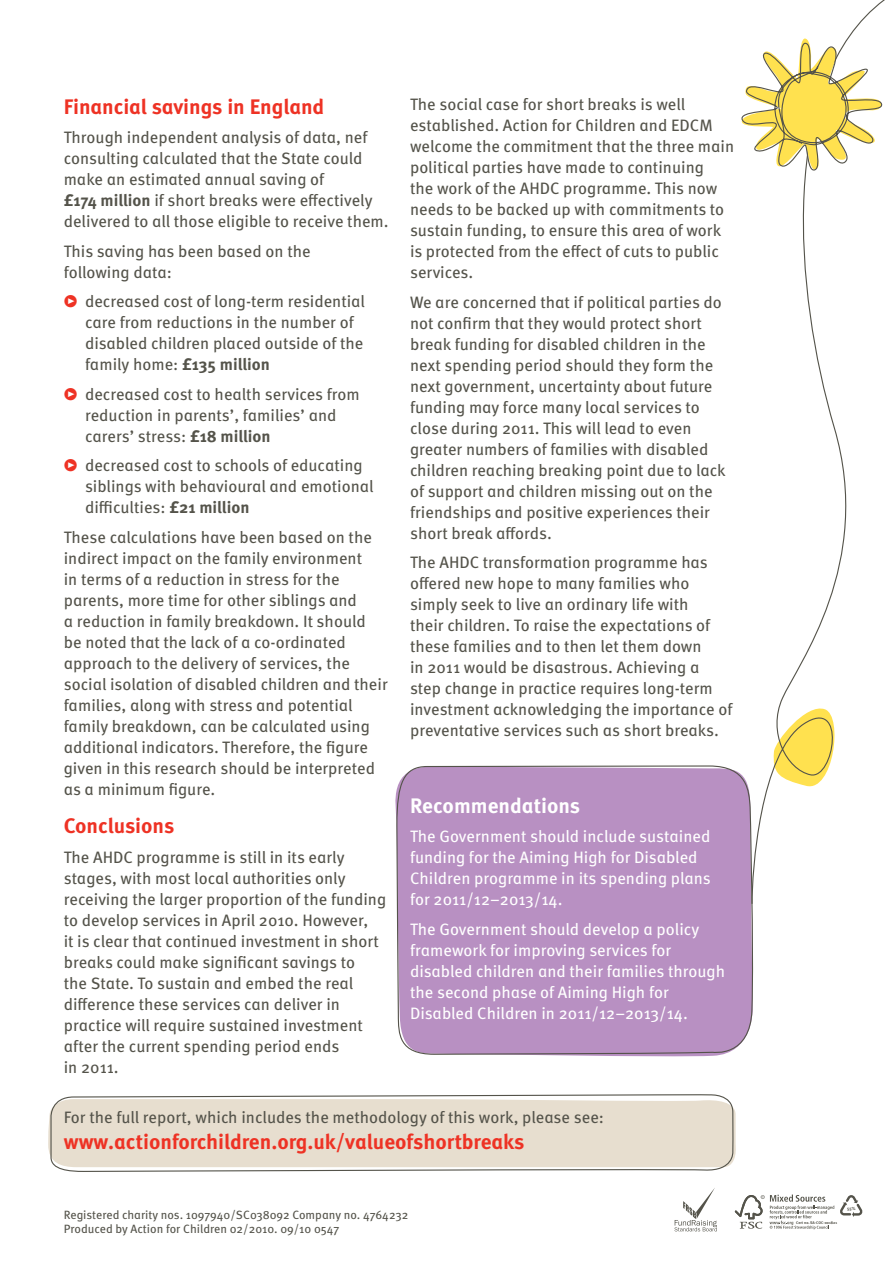
<style>
.page{position:relative;width:893px;height:1263px;background:#fff}
.page>*{position:absolute;margin:0;border:0;box-sizing:border-box;transform-origin:0 0}
.t1{font:700 21px "Meta Actionfor Children";color:#ee3224}
.t2{font:700 21px "Meta Actionfor Children";color:#fff}
.t3{font:16.5px/21px "Meta Actionfor Children";color:#54534a}
.t4{font:16.5px/21px "Meta Actionfor Children";color:#fff}
.t5{font:12px/14.4px "Meta Actionfor Children";color:#54534a}
.t6{font:700 4.5px "Meta Actionfor Children";color:#54534a}
.t7{font:700 3.9px "Meta Actionfor Children";letter-spacing:.01em;color:#54534a}
.s1{font-weight:700}
.s2{color:#ee3224}
</style>
<div class="page">
<svg style="left:840px;top:1195px;width:22px;height:22px"></svg>
<svg style="left:735px;top:1194px;width:99px;height:35px"></svg>
<svg style="left:674px;top:1188px;width:43px;height:43px"></svg>
<div style="left:396px;top:765px;width:358px;height:292px;background:#b890c2"></div>
<svg style="left:751px;top:0;width:134px;height:905px"></svg>
<svg style="left:741px;top:38px;width:144px;height:136px"></svg>
<svg style="left:50px;top:1094px;width:684px;height:78px;background:#e4ddcf"></svg>
<p class="t1" style="left:64px;top:93px;width:262px">Financial savings in England</p>
<p class="t3" style="left:64px;top:127px;width:326px">Through independent analysis of data, nef consulting calculated that the State could make an estimated annual saving of<br><span class="s1">£174 million</span> if short breaks were effectively delivered to all those eligible to receive them.</p>
<p class="t3" style="left:64px;top:241px;width:248px">This saving has been based on the following data:</p>
<p class="t3" style="left:85px;top:291px;width:282px;text-indent:-21px"><span class="s2">͡</span> decreased cost of long-term residential care from reductions in the number of disabled children placed outside of the family home: <span class="s1">£135 million</span></p>
<p class="t3" style="left:85px;top:384px;width:276px;text-indent:-21px"><span class="s2">͡</span> decreased cost to health services from reduction in parents’, families’ and carers’ stress: <span class="s1">£18 million</span></p>
<p class="t3" style="left:85px;top:455px;width:290px;text-indent:-21px"><span class="s2">͡</span> decreased cost to schools of educating siblings with behavioural and emotional difficulties: <span class="s1">£21 million</span></p>
<p class="t3" style="left:64px;top:527px;width:325px">These calculations have been based on the indirect impact on the family environment<br>in terms of a reduction in stress for the parents, more time for other siblings and<br>a reduction in family breakdown. It should be noted that the lack of a co-ordinated approach to the delivery of services, the social isolation of disabled children and their families, along with stress and potential family breakdown, can be calculated using additional indicators. Therefore, the figure given in this research should be interpreted as a minimum figure.</p>
<p class="t1" style="left:64px;top:812px;width:112px">Conclusions</p>
<p class="t3" style="left:64px;top:846px;width:324px">The AHDC programme is still in its early stages, with most local authorities only receiving the larger proportion of the funding to develop services in April 2010. However,<br>it is clear that continued investment in short breaks could make significant savings to<br>the State. To sustain and embed the real difference these services can deliver in practice will require sustained investment after the current spending period ends<br>in 2011.</p>
<p class="t3" style="left:410px;top:94px;width:326px">The social case for short breaks is well established. Action for Children and EDCM welcome the commitment that the three main political parties have made to continuing<br>the work of the AHDC programme. This now needs to be backed up with commitments to sustain funding, to ensure this area of work is protected from the effect of cuts to public services.</p>
<p class="t3" style="left:410px;top:292px;width:317px">We are concerned that if political parties do not confirm that they would protect short break funding for disabled children in the next spending period should they form the next government, uncertainty about future funding may force many local services to close during 2011. This will lead to even greater numbers of families with disabled children reaching breaking point due to lack of support and children missing out on the friendships and positive experiences their short break affords.</p>
<p class="t3" style="left:410px;top:552px;width:324px">The AHDC transformation programme has offered new hope to many families who simply seek to live an ordinary life with<br>their children. To raise the expectations of these families and to then let them down<br>in 2011 would be disastrous. Achieving a step change in practice requires long-term investment acknowledging the importance of preventative services such as short breaks.</p>
<p class="t2" style="left:410px;top:792px;width:172px">Recommendations</p>
<p class="t4" style="left:410px;top:826px;width:302px">The Government should include sustained funding for the Aiming High for Disabled Children programme in its spending plans for 2011/12–2013/14.</p>
<p class="t4" style="left:410px;top:919px;width:317px">The Government should develop a policy framework for improving services for disabled children and their families through the second phase of Aiming High for Disabled Children in 2011/12–2013/14.</p>
<p class="t3" style="left:64px;top:1107px;width:542px">For the full report, which includes the methodology of this work, please see:</p>
<p class="t1" style="left:64px;top:1128px;width:462px">www.actionforchildren.org.uk/valueofshortbreaks</p>
<p class="t5" style="left:64px;top:1207px;width:346px">Registered charity nos. 1097940/SC038092 Company no. 4764232<br>Produced by Action for Children 02/2010. 09/10 0547</p>
<p class="t7" style="left:796px;top:1220px;width:42px">Cert no. SA-COC-001821</p>
<p class="t6" style="left:847px;top:1205px;width:10px">55%</p>
</div>
